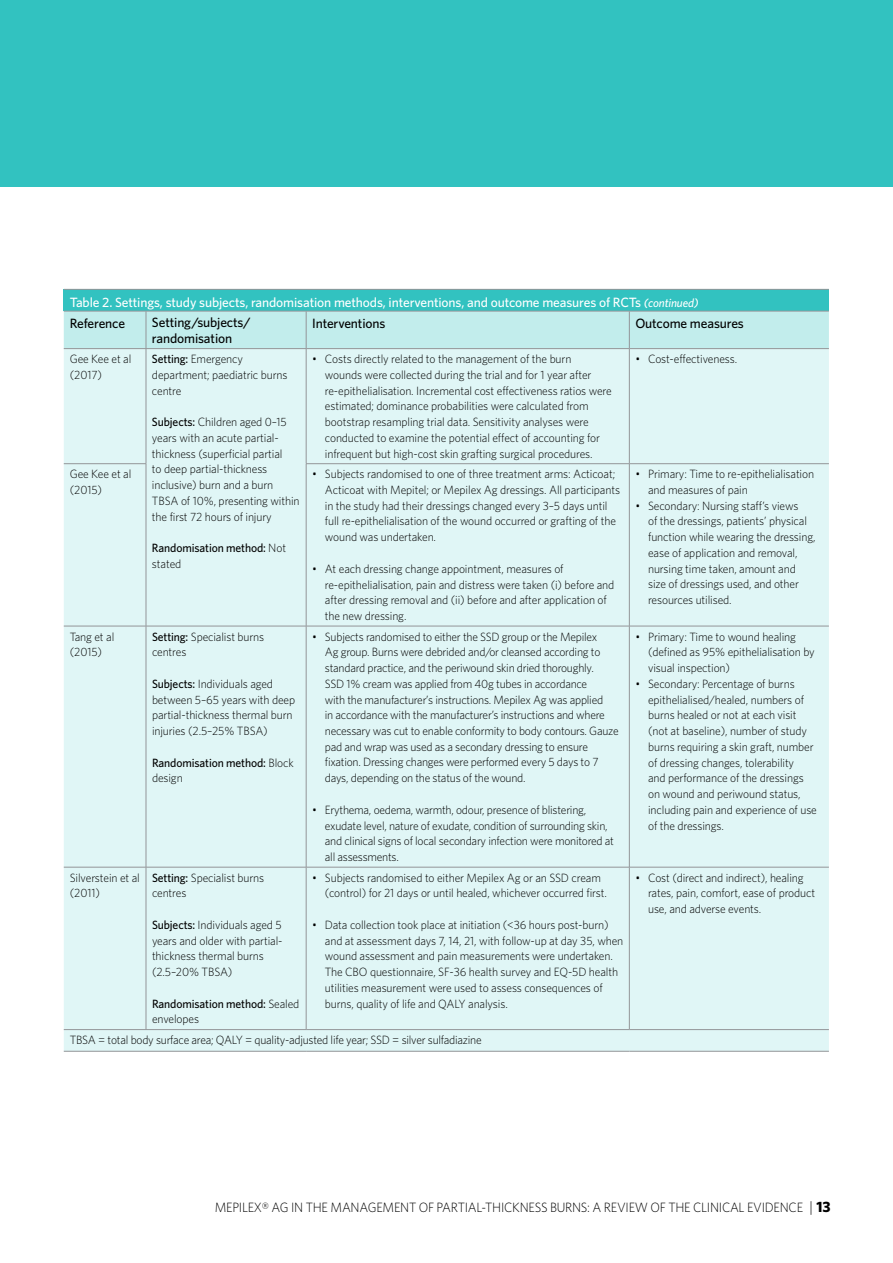
<style>
.page{position:relative;width:893px;height:1263px;background:#fff}
.page>*{position:absolute;margin:0;border:0;box-sizing:border-box;transform-origin:0 0}
.t1{font:500 13.5px/21.3px "Whitney";letter-spacing:-.01em;color:#fff}
.t2{font:300 13.5px "Whitney";letter-spacing:-.02em;color:#000;scale:.95 1}
.t3{font:500 13.5px/15.8px "Whitney";letter-spacing:-.01em;color:#000}
.t4{font:300 12px/15.8px "Whitney";letter-spacing:-.01em;color:#000}
.t5{font:500 12px/15.8px "Whitney";letter-spacing:-.01em;color:#000}
.s1{font-style:italic;font-size:12px}
.s2{color:#000}
.s3{font-weight:500}
.s4{font-weight:300}
.s5{font-size:15px}
.s6{font-weight:700;font-size:15px}
</style>
<div class="page">
<div style="left:0;top:0;width:893px;height:186px;background:#32c2c0"></div>
<div style="left:64px;top:289px;width:765px;height:22px;background:#32c2c0"></div>
<div style="left:64px;top:312px;width:765px;height:36px;background:#c2edec"></div>
<div style="left:64px;top:349px;width:765px;height:702px;background:#e0f6f6"></div>
<hr style="left:64px;top:289px;width:82px;height:1px;background:#939598">
<hr style="left:146px;top:289px;width:160px;height:1px;background:#939598">
<hr style="left:306px;top:289px;width:323px;height:1px;background:#939598">
<hr style="left:629px;top:289px;width:200px;height:1px;background:#939598">
<hr style="left:64px;top:311px;width:82px;height:1px;background:#939598">
<hr style="left:146px;top:311px;width:160px;height:1px;background:#939598">
<hr style="left:146px;top:311px;width:1px;height:37px;background:#939598">
<hr style="left:306px;top:311px;width:323px;height:1px;background:#939598">
<hr style="left:306px;top:311px;width:1px;height:37px;background:#939598">
<hr style="left:629px;top:311px;width:200px;height:1px;background:#939598">
<hr style="left:629px;top:311px;width:1px;height:37px;background:#939598">
<hr style="left:64px;top:348px;width:82px;height:1px;background:#939598">
<hr style="left:146px;top:348px;width:160px;height:1px;background:#939598">
<hr style="left:146px;top:349px;width:1px;height:114px;background:#939598">
<hr style="left:306px;top:348px;width:323px;height:1px;background:#939598">
<hr style="left:306px;top:349px;width:1px;height:114px;background:#939598">
<hr style="left:629px;top:348px;width:200px;height:1px;background:#939598">
<hr style="left:629px;top:349px;width:1px;height:114px;background:#939598">
<hr style="left:64px;top:463px;width:82px;height:1px;background:#939598">
<hr style="left:146px;top:464px;width:1px;height:162px;background:#939598">
<hr style="left:306px;top:463px;width:323px;height:1px;background:#939598">
<hr style="left:306px;top:464px;width:1px;height:162px;background:#939598">
<hr style="left:629px;top:463px;width:200px;height:1px;background:#939598">
<hr style="left:629px;top:464px;width:1px;height:162px;background:#939598">
<hr style="left:64px;top:626px;width:82px;height:1px;background:#939598">
<hr style="left:146px;top:626px;width:160px;height:1px;background:#939598">
<hr style="left:146px;top:626px;width:1px;height:241px;background:#939598">
<hr style="left:306px;top:626px;width:323px;height:1px;background:#939598">
<hr style="left:306px;top:626px;width:1px;height:241px;background:#939598">
<hr style="left:629px;top:626px;width:200px;height:1px;background:#939598">
<hr style="left:629px;top:626px;width:1px;height:241px;background:#939598">
<hr style="left:64px;top:867px;width:82px;height:1px;background:#939598">
<hr style="left:146px;top:867px;width:160px;height:1px;background:#939598">
<hr style="left:146px;top:867px;width:1px;height:162px;background:#939598">
<hr style="left:306px;top:867px;width:323px;height:1px;background:#939598">
<hr style="left:306px;top:867px;width:1px;height:162px;background:#939598">
<hr style="left:629px;top:867px;width:200px;height:1px;background:#939598">
<hr style="left:629px;top:867px;width:1px;height:162px;background:#939598">
<hr style="left:64px;top:1029px;width:82px;height:1px;background:#939598">
<hr style="left:146px;top:1029px;width:160px;height:1px;background:#939598">
<hr style="left:306px;top:1029px;width:323px;height:1px;background:#939598">
<hr style="left:629px;top:1029px;width:200px;height:1px;background:#939598">
<hr style="left:64px;top:1051px;width:82px;height:1px;background:#939598">
<hr style="left:146px;top:1051px;width:160px;height:1px;background:#939598">
<hr style="left:306px;top:1051px;width:323px;height:1px;background:#939598">
<hr style="left:629px;top:1051px;width:200px;height:1px;background:#939598">
<p class="t1" style="left:70px;top:291px;width:630px">Table 2. Settings, study subjects, randomisation methods, interventions, and outcome measures of RCTs <span class="s1">(continued)<br></span><span class="s2">Reference</span></p>
<p class="t3" style="left:152px;top:314px;width:100px">Setting/subjects/ randomisation</p>
<p class="t3" style="left:312px;top:315px;width:75px">Interventions</p>
<p class="t3" style="left:635px;top:315px;width:110px">Outcome measures</p>
<p class="t4" style="left:325px;top:351px;width:288px;text-indent:-13px">• Costs directly related to the management of the burn<br>wounds were collected during the trial and for 1 year after re-epithelialisation. Incremental cost effectiveness ratios were estimated; dominance probabilities were calculated from bootstrap resampling trial data. Sensitivity analyses were conducted to examine the potential effect of accounting for infrequent but high-cost skin grafting surgical procedures.</p>
<p class="t4" style="left:635px;top:351px;width:103px">• Cost-effectiveness.</p>
<p class="t4" style="left:70px;top:351px;width:63px">Gee Kee et al (2017)</p>
<p class="t4" style="left:152px;top:351px;width:137px"><span class="s3">Setting:</span> Emergency department; paediatric burns centre</p>
<p class="t4" style="left:152px;top:414px;width:149px"><span class="s3">Subjects:</span> Children aged 0–15 years with an acute partial&shy;thickness (superficial partial<br>to deep partial-thickness inclusive) burn and a burn<br>TBSA of 10%, presenting within the first 72 hours of injury</p>
<p class="t5" style="left:152px;top:540px;width:136px">Randomisation method: <span class="s4">Not stated</span></p>
<p class="t4" style="left:70px;top:466px;width:63px">Gee Kee et al (2015)</p>
<p class="t4" style="left:325px;top:466px;width:297px;text-indent:-13px">• Subjects randomised to one of three treatment arms: Acticoat; Acticoat with Mepitel; or Mepilex Ag dressings. All participants in the study had their dressings changed every 3–5 days until full re-epithelialisation of the wound occurred or grafting of the wound was undertaken.</p>
<p class="t4" style="left:325px;top:560px;width:291px;text-indent:-13px">• At each dressing change appointment, measures of re-epithelialisation, pain and distress were taken (i) before and after dressing removal and (ii) before and after application of the new dressing.</p>
<p class="t4" style="left:648px;top:466px;width:168px;text-indent:-13px">• Primary: Time to re-epithelialisation and measures of pain</p>
<p class="t4" style="left:648px;top:497px;width:169px;text-indent:-13px">• Secondary: Nursing staff’s views<br>of the dressings, patients’ physical function while wearing the dressing, ease of application and removal, nursing time taken, amount and size of dressings used, and other resources utilised.</p>
<p class="t4" style="left:70px;top:628px;width:46px">Tang et al (2015)</p>
<p class="t4" style="left:152px;top:628px;width:114px"><span class="s3">Setting:</span> Specialist burns centres</p>
<p class="t4" style="left:152px;top:676px;width:145px"><span class="s3">Subjects:</span> Individuals aged between 5–65 years with deep partial-thickness thermal burn injuries (2.5–25% TBSA)</p>
<p class="t5" style="left:152px;top:754px;width:143px">Randomisation method: <span class="s4">Block design</span></p>
<p class="t4" style="left:70px;top:869px;width:72px">Silverstein et al (2011)</p>
<p class="t4" style="left:152px;top:869px;width:114px"><span class="s3">Setting:</span> Specialist burns centres</p>
<p class="t4" style="left:152px;top:917px;width:132px"><span class="s3">Subjects:</span> Individuals aged 5 years and older with partial&shy;thickness thermal burns (2.5–20% TBSA)</p>
<p class="t5" style="left:152px;top:995px;width:149px">Randomisation method: <span class="s4">Sealed envelopes</span></p>
<p class="t4" style="left:325px;top:628px;width:295px;text-indent:-13px">• Subjects randomised to either the SSD group or the Mepilex<br>Ag group. Burns were debrided and/or cleansed according to standard practice, and the periwound skin dried thoroughly.<br>SSD 1% cream was applied from 40g tubes in accordance<br>with the manufacturer’s instructions. Mepilex Ag was applied<br>in accordance with the manufacturer’s instructions and where necessary was cut to enable conformity to body contours. Gauze pad and wrap was used as a secondary dressing to ensure fixation. Dressing changes were performed every 5 days to 7 days, depending on the status of the wound.</p>
<p class="t4" style="left:325px;top:802px;width:291px;text-indent:-13px">• Erythema, oedema, warmth, odour, presence of blistering, exudate level, nature of exudate, condition of surrounding skin, and clinical signs of local secondary infection were monitored at all assessments.</p>
<p class="t4" style="left:325px;top:869px;width:283px;text-indent:-13px">• Subjects randomised to either Mepilex Ag or an SSD cream (control) for 21 days or until healed, whichever occurred first.</p>
<p class="t4" style="left:325px;top:917px;width:300px;text-indent:-13px">• Data collection took place at initiation (&lt;36 hours post-burn) and at assessment days 7, 14, 21, with follow-up at day 35, when wound assessment and pain measurements were undertaken.<br>The CBO questionnaire, SF-36 health survey and EQ-5D health utilities measurement were used to assess consequences of burns, quality of life and QALY analysis.</p>
<p class="t4" style="left:70px;top:1032px;width:413px">TBSA = total body surface area; QALY = quality-adjusted life year; SSD = silver sulfadiazine</p>
<p class="t4" style="left:648px;top:628px;width:168px;text-indent:-13px">• Primary: Time to wound healing (defined as 95% epithelialisation by visual inspection)</p>
<p class="t4" style="left:648px;top:676px;width:170px;text-indent:-13px">• Secondary: Percentage of burns epithelialised/healed, numbers of burns healed or not at each visit (not at baseline), number of study burns requiring a skin graft, number of dressing changes, tolerability<br>and performance of the dressings on wound and periwound status, including pain and experience of use of the dressings.</p>
<p class="t4" style="left:648px;top:869px;width:169px;text-indent:-13px">• Cost (direct and indirect), healing rates, pain, comfort, ease of product use, and adverse events.</p>
<p class="t2" style="left:215px;top:1199px;width:650px">MEPILEX® AG IN THE MANAGEMENT OF PARTIAL-THICKNESS BURNS: A REVIEW OF THE CLINICAL EVIDENCE <span class="s5">|</span> <span class="s6">13</span></p>
</div>
